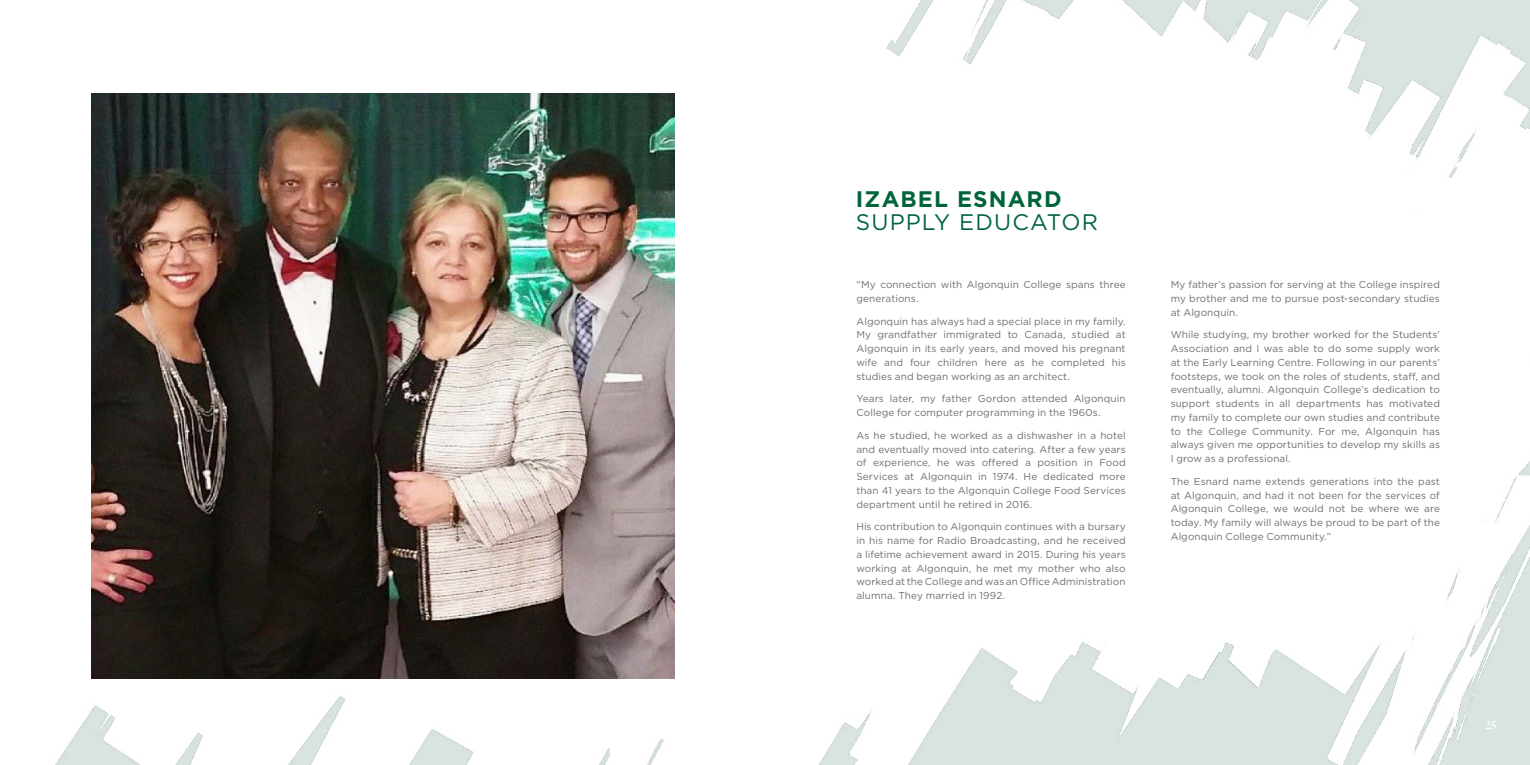
<style>
.page{position:relative;width:1530px;height:765px;background:#fff}
.page>*{position:absolute;margin:0;border:0;box-sizing:border-box;transform-origin:0 0}
.t1{font:22.5px "Gotham";letter-spacing:.05em;color:#00643b}
.t2{font:700 22.5px "Gotham";letter-spacing:.05em;color:#00643b}
.t3{font:600 12.5px "Freight Disp Pro";color:#fff}
.t4{font:10px/13.8px "Gotham";letter-spacing:.01em;color:#6d6e71;text-align:justify}
</style>
<div class="page">
<img style="left:55px;top:0;width:1475px;height:765px">
<img style="left:91px;top:93px;width:584px;height:585px">
<h1 class="t2" style="left:856px;top:185px;width:207px">IZABEL ESNARD</h1>
<h1 class="t1" style="left:856px;top:208px;width:244px">SUPPLY EDUCATOR</h1>
<p class="t4" style="left:856px;top:278px;width:271px">“My connection with Algonquin College spans three generations.</p>
<p class="t4" style="left:856px;top:314px;width:271px">Algonquin has always had a special place in my family.<br>My grandfather immigrated to Canada, studied at Algonquin in its early years, and moved his pregnant wife and four children here as he completed his studies and began working as an architect.</p>
<p class="t4" style="left:856px;top:392px;width:271px">Years later, my father Gordon attended Algonquin<br>College for computer programming in the 1960s.</p>
<p class="t4" style="left:856px;top:428px;width:271px">As he studied, he worked as a dishwasher in a hotel and eventually moved into catering. After a few years of experience, he was offered a position in Food Services at Algonquin in 1974. He dedicated more than 41 years to the Algonquin College Food Services department until he retired in 2016.</p>
<p class="t4" style="left:856px;top:520px;width:271px">His contribution to Algonquin continues with a bursary in his name for Radio Broadcasting, and he received a lifetime achievement award in 2015. During his years working at Algonquin, he met my mother who also worked at the College and was an Office Administration alumna. They married in 1992.</p>
<p class="t4" style="left:1171px;top:278px;width:271px">My father’s passion for serving at the College inspired my brother and me to pursue post-secondary studies at Algonquin.</p>
<p class="t4" style="left:1171px;top:328px;width:271px">While studying, my brother worked for the Students’ Association and I was able to do some supply work at the Early Learning Centre. Following in our parents’ footsteps, we took on the roles of students, staff, and eventually, alumni. Algonquin College’s dedication to support students in all departments has motivated my family to complete our own studies and contribute to the College Community. For me, Algonquin has always given me opportunities to develop my skills as I grow as a professional.</p>
<p class="t4" style="left:1171px;top:474px;width:271px">The Esnard name extends generations into the past at Algonquin, and had it not been for the services of Algonquin College, we would not be where we are today. My family will always be proud to be part of the Algonquin College Community.”</p>
<p class="t3" style="left:1485px;top:716px;width:13px">25</p>
</div>
